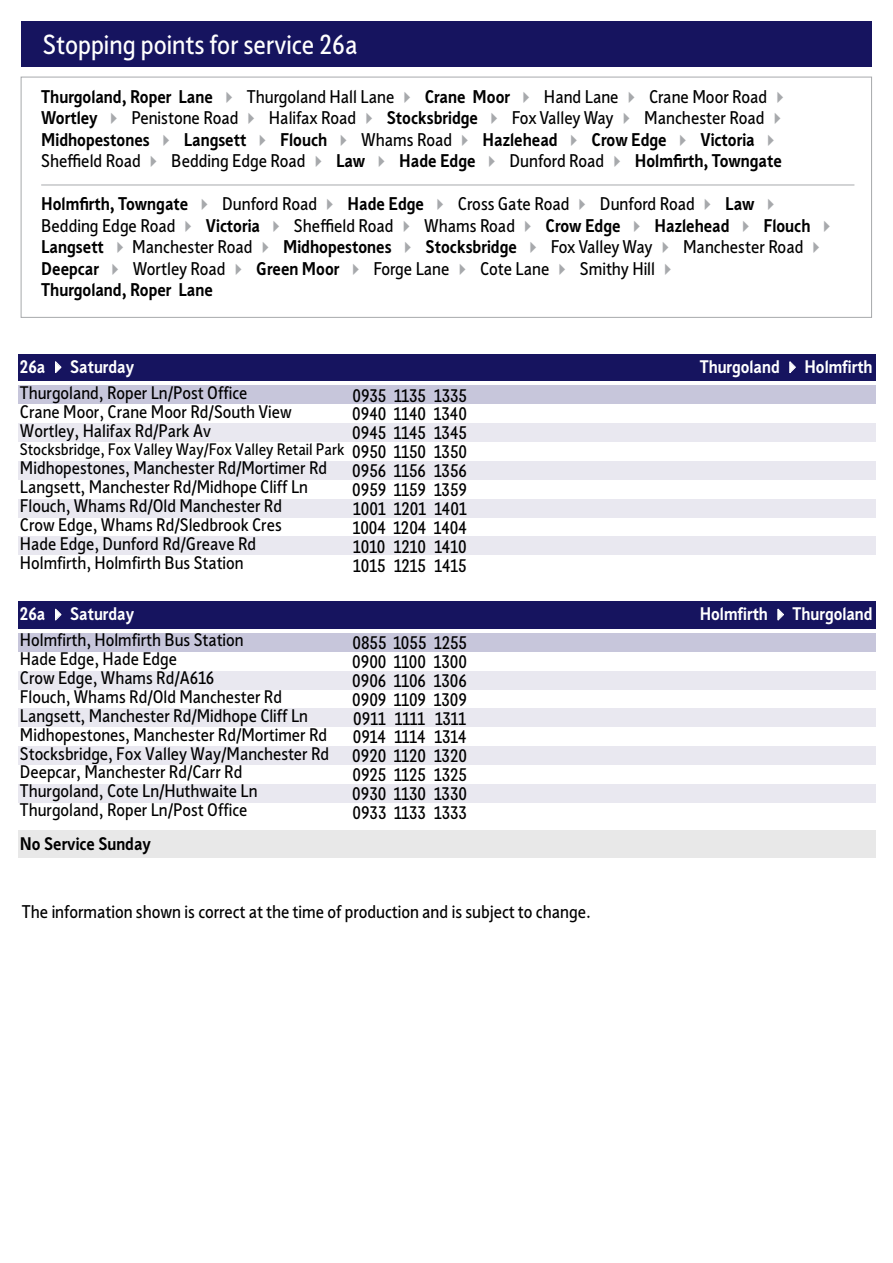
<style>
.page{position:relative;width:893px;height:1263px;background:#fff}
.page>*{position:absolute;margin:0;border:0;box-sizing:border-box;transform-origin:0 0}
.t1{font:27px "Sheffield Sans 2";color:#fff}
.t2{font:18px/21.6px "Sheffield Sans 2";color:#000}
.t3{font:17.85px/18.9px "Sheffield Sans 2";color:#000}
.t4{font:700 17.85px "Sheffield Sans 2";color:#fff}
.t5{font:700 17.85px "Sheffield Sans 2";color:#000}
.t6{font:16.35px "Sheffield Sans 2";color:#000}
.s1{font-weight:700}
.s2{color:#a7a9ac}
.s3{font-weight:700;color:#fff}
.s4{color:#fff}
</style>
<div class="page">
<div style="left:18px;top:354px;width:858px;height:27px;background:#16145f"></div>
<div style="left:18px;top:385px;width:858px;height:19px;background:#c7c6db"></div>
<div style="left:18px;top:423px;width:858px;height:19px;background:#e9e8f0"></div>
<div style="left:18px;top:461px;width:858px;height:19px;background:#e9e8f0"></div>
<div style="left:18px;top:499px;width:858px;height:19px;background:#e9e8f0"></div>
<div style="left:18px;top:536px;width:858px;height:19px;background:#e9e8f0"></div>
<div style="left:18px;top:601px;width:858px;height:28px;background:#16145f"></div>
<div style="left:18px;top:633px;width:858px;height:19px;background:#c7c6db"></div>
<div style="left:18px;top:670px;width:858px;height:19px;background:#e9e8f0"></div>
<div style="left:18px;top:708px;width:858px;height:19px;background:#e9e8f0"></div>
<div style="left:18px;top:746px;width:858px;height:19px;background:#e9e8f0"></div>
<div style="left:18px;top:784px;width:858px;height:19px;background:#e9e8f0"></div>
<div style="left:18px;top:830px;width:858px;height:27px;background:#e8e8e8"></div>
<svg style="left:21px;top:77px;width:851px;height:241px"></svg>
<hr style="left:41px;top:185px;width:813px;height:1px;background:#a7a9ac">
<div style="left:21px;top:22px;width:851px;height:45px;background:#16145f"></div>
<h1 class="t1" style="left:43px;top:26px;width:316px">Stopping points for service 26a</h1>
<p class="t2" style="left:41px;top:85px;width:749px"><span class="s1">Thurgoland, Roper Lane</span> <span class="s2">✔</span> Thurgoland Hall Lane <span class="s2">✔</span> <span class="s1">Crane Moor</span> <span class="s2">✔</span> Hand Lane <span class="s2">✔</span> Crane Moor Road <span class="s2">✔ </span><span class="s1">Wortley</span> <span class="s2">✔</span> Penistone Road <span class="s2">✔</span> Halifax Road <span class="s2">✔</span> <span class="s1">Stocksbridge</span> <span class="s2">✔</span> Fox Valley Way <span class="s2">✔</span> Manchester Road <span class="s2">✔ </span><span class="s1">Midhopestones</span> <span class="s2">✔</span> <span class="s1">Langsett</span> <span class="s2">✔</span> <span class="s1">Flouch</span> <span class="s2">✔</span> Whams Road <span class="s2">✔</span> <span class="s1">Hazlehead</span> <span class="s2">✔</span> <span class="s1">Crow Edge</span> <span class="s2">✔</span> <span class="s1">Victoria</span> <span class="s2">✔ </span>Sheffield Road <span class="s2">✔</span> Bedding Edge Road <span class="s2">✔</span> <span class="s1">Law</span> <span class="s2">✔</span> <span class="s1">Hade Edge</span> <span class="s2">✔</span> Dunford Road <span class="s2">✔</span> <span class="s1">Holmfirth, Towngate</span></p>
<p class="t2" style="left:41px;top:192px;width:796px"><span class="s1">Holmfirth, Towngate</span> <span class="s2">✔</span> Dunford Road <span class="s2">✔</span> <span class="s1">Hade Edge</span> <span class="s2">✔</span> Cross Gate Road <span class="s2">✔</span> Dunford Road <span class="s2">✔</span> <span class="s1">Law</span> <span class="s2">✔ </span>Bedding Edge Road <span class="s2">✔</span> <span class="s1">Victoria</span> <span class="s2">✔</span> Sheffield Road <span class="s2">✔</span> Whams Road <span class="s2">✔</span> <span class="s1">Crow Edge</span> <span class="s2">✔</span> <span class="s1">Hazlehead</span> <span class="s2">✔</span> <span class="s1">Flouch</span> <span class="s2">✔ </span><span class="s1">Langsett</span> <span class="s2">✔</span> Manchester Road <span class="s2">✔</span> <span class="s1">Midhopestones</span> <span class="s2">✔</span> <span class="s1">Stocksbridge</span> <span class="s2">✔</span> Fox Valley Way <span class="s2">✔</span> Manchester Road <span class="s2">✔ </span><span class="s1">Deepcar</span> <span class="s2">✔</span> Wortley Road <span class="s2">✔</span> <span class="s1">Green Moor</span> <span class="s2">✔</span> Forge Lane <span class="s2">✔</span> Cote Lane <span class="s2">✔</span> Smithy Hill <span class="s2">✔<br></span><span class="s1">Thurgoland, Roper Lane</span></p>
<p class="t3" style="left:20px;top:353px;width:229px;line-height:26px"><span class="s3">26a</span> <span class="s4">✔</span> <span class="s3">Saturday<br></span>Thurgoland, Roper Ln/Post Office</p>
<p class="t3" style="left:352px;top:385px;width:116px">0935 1135 1335</p>
<p class="t3" style="left:20px;top:402px;width:273px">Crane Moor, Crane Moor Rd/South View</p>
<p class="t3" style="left:352px;top:404px;width:116px">0940 1140 1340</p>
<p class="t3" style="left:20px;top:420px;width:193px">Wortley, Halifax Rd/Park Av</p>
<p class="t3" style="left:352px;top:423px;width:116px;text-align:justify">0945 1145 1345<br>0950 1150 1350<br>0956 1156 1356</p>
<p class="t3" style="left:20px;top:477px;width:290px">Langsett, Manchester Rd/Midhope Cliff Ln</p>
<p class="t3" style="left:352px;top:480px;width:116px">0959 1159 1359</p>
<p class="t3" style="left:20px;top:496px;width:264px">Flouch, Whams Rd/Old Manchester Rd</p>
<p class="t3" style="left:353px;top:499px;width:115px">1001 1201 1401</p>
<p class="t3" style="left:20px;top:515px;width:263px">Crow Edge, Whams Rd/Sledbrook Cres</p>
<p class="t3" style="left:353px;top:518px;width:116px">1004 1204 1404</p>
<p class="t3" style="left:20px;top:534px;width:238px">Hade Edge, Dunford Rd/Greave Rd</p>
<p class="t3" style="left:353px;top:537px;width:115px">1010 1210 1410</p>
<p class="t3" style="left:20px;top:553px;width:225px">Holmfirth, Holmfirth Bus Station</p>
<p class="t3" style="left:353px;top:555px;width:115px">1015 1215 1415</p>
<p class="t3" style="left:20px;top:600px;width:225px;line-height:26px"><span class="s3">26a</span> <span class="s4">✔</span> <span class="s3">Saturday<br></span>Holmfirth, Holmfirth Bus Station</p>
<p class="t6" style="left:20px;top:439px;width:326px">Stocksbridge, Fox Valley Way/Fox Valley Retail Park</p>
<p class="t3" style="left:20px;top:458px;width:309px">Midhopestones, Manchester Rd/Mortimer Rd</p>
<p class="t3" style="left:352px;top:633px;width:116px">0855 1055 1255</p>
<p class="t3" style="left:20px;top:649px;width:159px">Hade Edge, Hade Edge</p>
<p class="t3" style="left:352px;top:652px;width:116px">0900 1100 1300</p>
<p class="t3" style="left:20px;top:668px;width:196px">Crow Edge, Whams Rd/A616</p>
<p class="t3" style="left:352px;top:671px;width:116px">0906 1106 1306</p>
<p class="t3" style="left:20px;top:687px;width:264px">Flouch, Whams Rd/Old Manchester Rd</p>
<p class="t3" style="left:352px;top:689px;width:116px;text-align:justify">0909 1109 1309<br>0911 1111 1311<br>0914 1114 1314<br>0920 1120 1320</p>
<p class="t3" style="left:20px;top:762px;width:224px">Deepcar, Manchester Rd/Carr Rd</p>
<p class="t3" style="left:352px;top:765px;width:116px">0925 1125 1325</p>
<p class="t3" style="left:20px;top:781px;width:239px">Thurgoland, Cote Ln/Huthwaite Ln</p>
<p class="t3" style="left:352px;top:784px;width:116px">0930 1130 1330</p>
<p class="t3" style="left:20px;top:800px;width:229px">Thurgoland, Roper Ln/Post Office</p>
<p class="t3" style="left:352px;top:803px;width:116px">0933 1133 1333</p>
<p class="t5" style="left:20px;top:832px;width:133px">No Service Sunday</p>
<p class="t3" style="left:20px;top:706px;width:309px">Langsett, Manchester Rd/Midhope Cliff Ln<br>Midhopestones, Manchester Rd/Mortimer Rd</p>
<p class="t3" style="left:20px;top:743px;width:311px">Stocksbridge, Fox Valley Way/Manchester Rd</p>
<p class="t2" style="left:22px;top:901px;width:570px">The information shown is correct at the time of production and is subject to change.</p>
<p class="t4" style="left:700px;top:354px;width:174px">Thurgoland ✔ Holmfirth</p>
<p class="t4" style="left:700px;top:602px;width:174px">Holmfirth ✔ Thurgoland</p>
</div>
